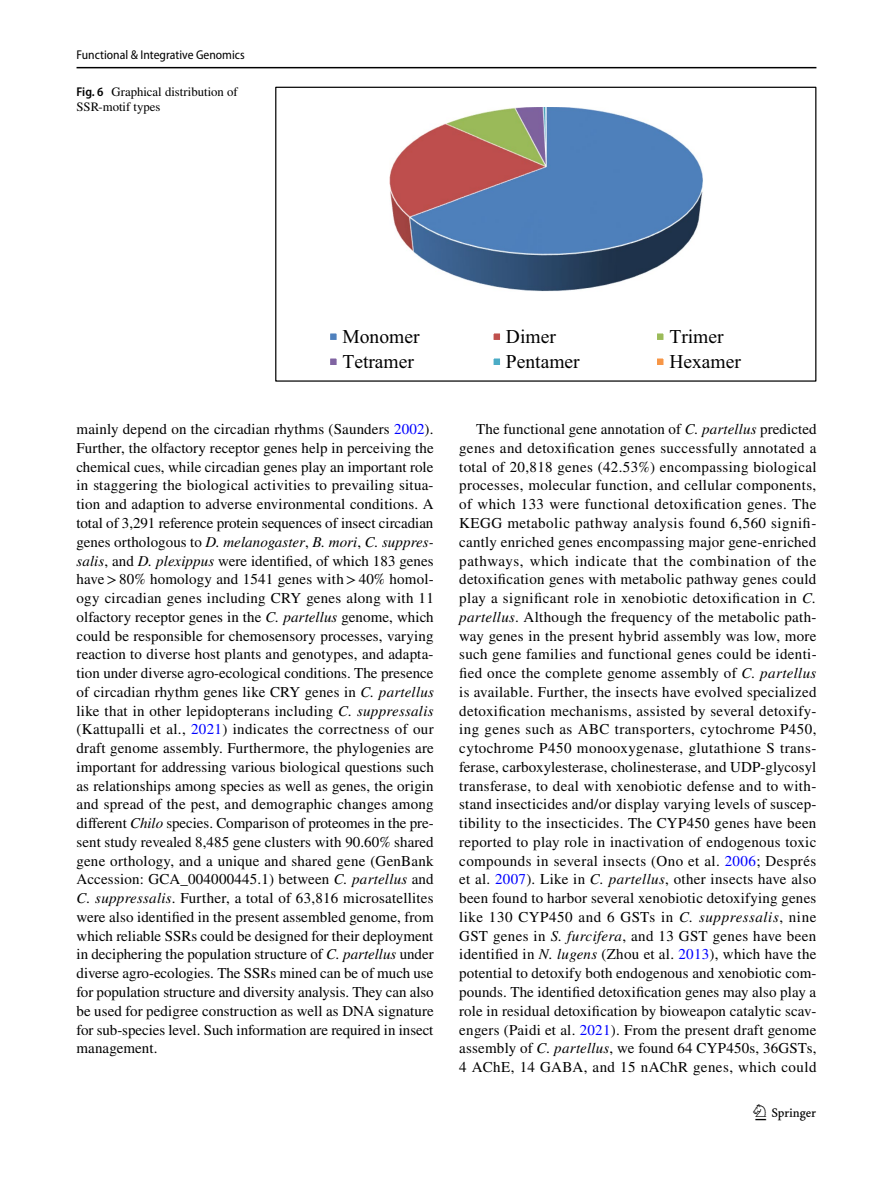
<style>
.page{position:relative;width:893px;height:1187px;background:#fff}
.page>*{position:absolute;margin:0;border:0;box-sizing:border-box;transform-origin:0 0}
.t1{font:22.5px "Springnew Regular 3";color:#000}
.t2{font:19.5px "Times New Roman PSMT2";color:#000}
.t3{font:15px/18.8px "STIX";letter-spacing:.005em;color:#000;text-align:justify}
.t4{font:12.75px/15px "STIX";color:#000}
.t5{font:semi-condensed 12.75px "Myriad Pro";color:#000}
.s1{font-family:"Myriad Pro";font-weight:600;font-stretch:semi-condensed}
.s2{color:#00f}
.s3{font-style:italic}
</style>
<div class="page">
<hr style="left:77px;top:67px;width:739px;height:1px;background:#000">
<img style="left:389px;top:107px;width:314px;height:184px">
<div style="left:327px;top:330px;width:13px;height:13px;background:#4f81bd;border:3px solid #fff"></div>
<div style="left:490px;top:330px;width:13px;height:13px;background:#c0504d;border:3px solid #fff"></div>
<div style="left:654px;top:330px;width:13px;height:13px;background:#9bbb59;border:3px solid #fff"></div>
<div style="left:327px;top:355px;width:13px;height:13px;background:#8064a2;border:3px solid #fff"></div>
<div style="left:490px;top:355px;width:13px;height:13px;background:#4bacc6;border:3px solid #fff"></div>
<div style="left:654px;top:355px;width:13px;height:13px;background:#f79646;border:3px solid #fff"></div>
<div style="left:275px;top:87px;width:541px;height:294px;border:1px solid #000"></div>
<p class="t5" style="left:77px;top:48px;width:170px">Functional &amp; Integrative Genomics</p>
<p class="t4" style="left:77px;top:85px;width:163px"><span class="s1">Fig. 6</span> Graphical distribution of<br>SSR-motif types</p>
<h2 class="t2" style="left:342px;top:324px;width:79px">Monomer</h2>
<h2 class="t2" style="left:506px;top:324px;width:51px">Dimer</h2>
<h2 class="t2" style="left:669px;top:324px;width:56px">Trimer</h2>
<h2 class="t2" style="left:342px;top:350px;width:73px">Tetramer</h2>
<h2 class="t2" style="left:506px;top:350px;width:75px">Pentamer</h2>
<h2 class="t2" style="left:669px;top:350px;width:73px">Hexamer</h2>
<p class="t3" style="left:77px;top:421px;width:359px">mainly depend on the circadian rhythms (Saunders <span class="s2">2002</span>).<br>Further, the olfactory receptor genes help in perceiving the chemical cues, while circadian genes play an important role in staggering the biological activities to prevailing situa&shy;tion and adaption to adverse environmental conditions. A total of 3,291 reference protein sequences of insect circadian genes orthologous to <span class="s3">D. melanogaster</span>, <span class="s3">B. mori</span>, <span class="s3">C. suppres&shy;salis</span>, and <span class="s3">D. plexippus</span> were identified, of which 183 genes have&gt;80% homology and 1541 genes with&gt;40% homol&shy;ogy circadian genes including CRY genes along with 11 olfactory receptor genes in the <span class="s3">C. partellus</span> genome, which could be responsible for chemosensory processes, varying reaction to diverse host plants and genotypes, and adapta&shy;tion under diverse agro-ecological conditions. The presence of circadian rhythm genes like CRY genes in <span class="s3">C. partellus </span>like that in other lepidopterans including <span class="s3">C. suppressalis </span>(Kattupalli et al., <span class="s2">2021</span>) indicates the correctness of our draft genome assembly. Furthermore, the phylogenies are important for addressing various biological questions such as relationships among species as well as genes, the origin and spread of the pest, and demographic changes among different <span class="s3">Chilo</span> species. Comparison of proteomes in the pre&shy;sent study revealed 8,485 gene clusters with 90.60% shared gene orthology, and a unique and shared gene (GenBank Accession: GCA_004000445.1) between <span class="s3">C. partellus</span> and <span class="s3">C. suppressalis</span>. Further, a total of 63,816 microsatellites were also identified in the present assembled genome, from which reliable SSRs could be designed for their deployment in deciphering the population structure of <span class="s3">C. partellus</span> under diverse agro-ecologies. The SSRs mined can be of much use for population structure and diversity analysis. They can also be used for pedigree construction as well as DNA signature for sub-species level. Such information are required in insect management.</p>
<p class="t3" style="left:459px;top:421px;width:359px;text-indent:17px">The functional gene annotation of <span class="s3">C. partellus</span> predicted genes and detoxification genes successfully annotated a total of 20,818 genes (42.53%) encompassing biological processes, molecular function, and cellular components, of which 133 were functional detoxification genes. The KEGG metabolic pathway analysis found 6,560 signifi&shy;cantly enriched genes encompassing major gene-enriched pathways, which indicate that the combination of the detoxification genes with metabolic pathway genes could play a significant role in xenobiotic detoxification in <span class="s3">C. partellus</span>. Although the frequency of the metabolic path&shy;way genes in the present hybrid assembly was low, more such gene families and functional genes could be identi&shy;fied once the complete genome assembly of <span class="s3">C. partellus </span>is available. Further, the insects have evolved specialized detoxification mechanisms, assisted by several detoxify&shy;ing genes such as ABC transporters, cytochrome P450, cytochrome P450 monooxygenase, glutathione S trans&shy;ferase, carboxylesterase, cholinesterase, and UDP-glycosyl transferase, to deal with xenobiotic defense and to with&shy;stand insecticides and/or display varying levels of suscep&shy;tibility to the insecticides. The CYP450 genes have been reported to play role in inactivation of endogenous toxic compounds in several insects (Ono et al. <span class="s2">2006</span>; Després et al. <span class="s2">2007</span>). Like in <span class="s3">C. partellus</span>, other insects have also been found to harbor several xenobiotic detoxifying genes like 130 CYP450 and 6 GSTs in <span class="s3">C. suppressalis</span>, nine GST genes in <span class="s3">S. furcifera</span>, and 13 GST genes have been identified in <span class="s3">N. lugens</span> (Zhou et al. <span class="s2">2013</span>), which have the potential to detoxify both endogenous and xenobiotic com&shy;pounds. The identified detoxification genes may also play a role in residual detoxification by bioweapon catalytic scav&shy;engers (Paidi et al. <span class="s2">2021</span>). From the present draft genome assembly of <span class="s3">C. partellus</span>, we found 64 CYP450s, 36GSTs, 4 AChE, 14 GABA, and 15 nAChR genes, which could</p>
<h1 class="t1" style="left:755px;top:1104px;width:62px">1 3</h1>
</div>
